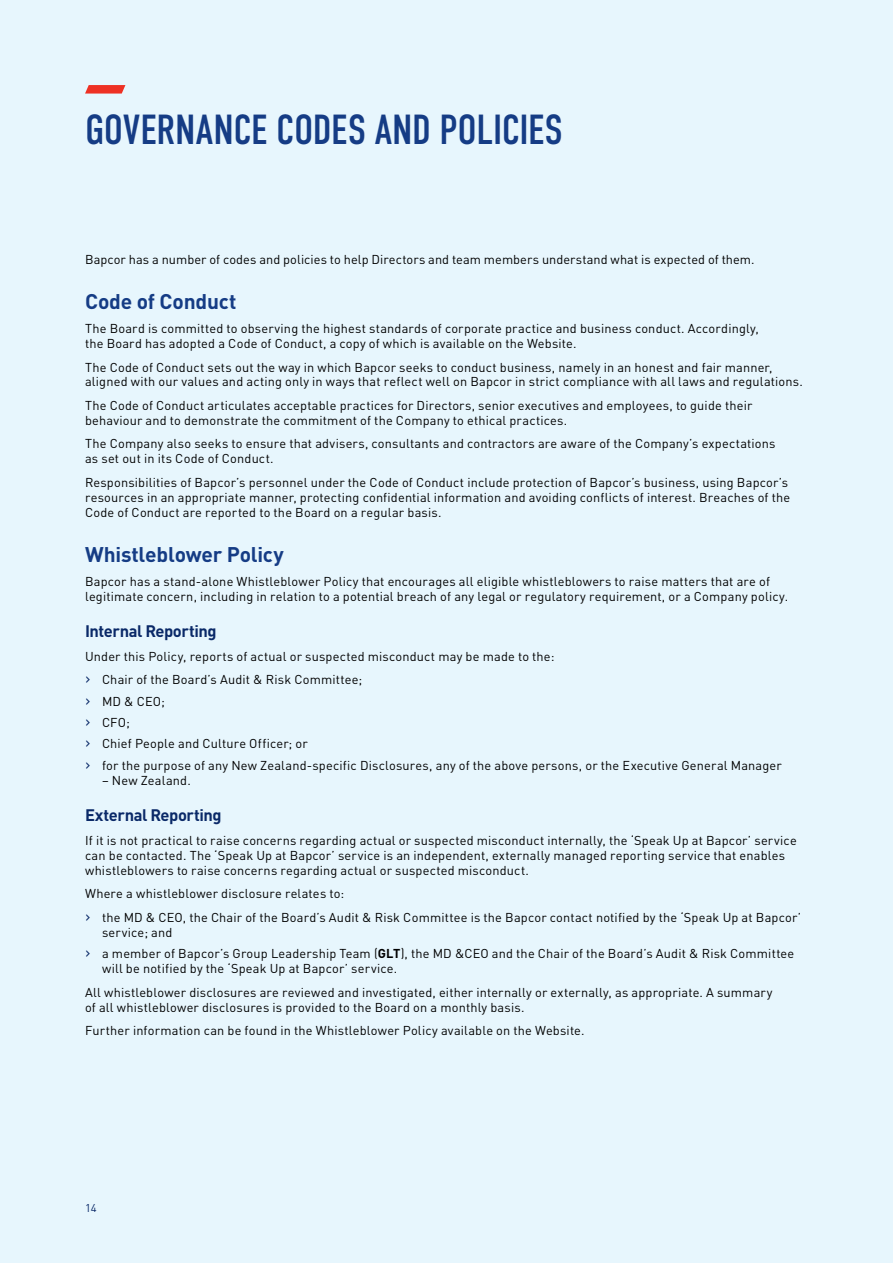
<style>
.page{position:relative;width:893px;height:1263px;background:#fff}
.page>*{position:absolute;margin:0;border:0;box-sizing:border-box;transform-origin:0 0}
.t1{font:42px "DIN Condensed";letter-spacing:-.01em;color:#153c85}
.t2{font:700 21px "DIN";letter-spacing:-.01em;color:#153c85}
.t3{font:700 16.5px "DIN";letter-spacing:-.03em;color:#0a2968}
.t4{font:12.75px/15px "DIN";letter-spacing:.015em;color:#000}
.t5{font:11.25px "DIN";color:#0a2968}
.s1{font-size:16.5px;color:#0a2968}
.s2{font-weight:700}
</style>
<div class="page">
<div style="left:0;top:0;width:892px;height:1263px;background:#e7f6fd"></div>
<svg style="left:85px;top:85px;width:40px;height:9px"></svg>
<h1 class="t1" style="left:85px;top:106px;width:479px">GOVERNANCE CODES AND POLICIES</h1>
<p class="t4" style="left:85px;top:252px;width:671px">Bapcor has a number of codes and policies to help Directors and team members understand what is expected of them.</p>
<h2 class="t2" style="left:85px;top:288px;width:153px">Code of Conduct</h2>
<p class="t4" style="left:85px;top:321px;width:675px">The Board is committed to observing the highest standards of corporate practice and business conduct. Accordingly, the Board has adopted a Code of Conduct, a copy of which is available on the Website.</p>
<p class="t4" style="left:85px;top:359px;width:719px">The Code of Conduct sets out the way in which Bapcor seeks to conduct business, namely in an honest and fair manner, aligned with our values and acting only in ways that reflect well on Bapcor in strict compliance with all laws and regulations.</p>
<p class="t4" style="left:85px;top:398px;width:669px">The Code of Conduct articulates acceptable practices for Directors, senior executives and employees, to guide their behaviour and to demonstrate the commitment of the Company to ethical practices.</p>
<p class="t4" style="left:85px;top:436px;width:692px">The Company also seeks to ensure that advisers, consultants and contractors are aware of the Company’s expectations as set out in its Code of Conduct.</p>
<p class="t4" style="left:85px;top:475px;width:707px">Responsibilities of Bapcor’s personnel under the Code of Conduct include protection of Bapcor’s business, using Bapcor’s resources in an appropriate manner, protecting confidential information and avoiding conflicts of interest. Breaches of the<br>Code of Conduct are reported to the Board on a regular basis.</p>
<h2 class="t2" style="left:85px;top:541px;width:200px">Whistleblower Policy</h2>
<p class="t4" style="left:85px;top:573px;width:705px">Bapcor has a stand‑alone Whistleblower Policy that encourages all eligible whistleblowers to raise matters that are of legitimate concern, including in relation to a potential breach of any legal or regulatory requirement, or a Company policy.</p>
<p class="t3" style="left:85px;top:621px;width:133px">Internal Reporting</p>
<p class="t4" style="left:85px;top:644px;width:471px;line-height:23.5px">Under this Policy, reports of actual or suspected misconduct may be made to the: <span class="s1">›</span> Chair of the Board’s Audit &amp; Risk Committee;</p>
<p class="t4" style="left:85px;top:690px;width:698px;line-height:21.5px"><span class="s1">›</span> MD &amp; CEO;<br><span class="s1">›</span> CFO;<br><span class="s1">›</span> Chief People and Culture Officer; or<br><span class="s1">›</span> for the purpose of any New Zealand‑specific Disclosures, any of the above persons, or the Executive General Manager</p>
<p class="t4" style="left:102px;top:772px;width:90px">– New Zealand.</p>
<p class="t3" style="left:85px;top:805px;width:138px">External Reporting</p>
<p class="t4" style="left:85px;top:832px;width:713px">If it is not practical to raise concerns regarding actual or suspected misconduct internally, the ‘Speak Up at Bapcor’ service can be contacted. The ‘Speak Up at Bapcor’ service is an independent, externally managed reporting service that enables whistleblowers to raise concerns regarding actual or suspected misconduct.</p>
<p class="t4" style="left:85px;top:882px;width:717px;line-height:23.5px">Where a whistleblower disclosure relates to:<br><span class="s1">›</span> the MD &amp; CEO, the Chair of the Board’s Audit &amp; Risk Committee is the Bapcor contact notified by the ‘Speak Up at Bapcor’</p>
<p class="t4" style="left:85px;top:921px;width:711px;line-height:21.5px;text-indent:17px">service; and<br><span class="s1">›</span> a member of Bapcor’s Group Leadership Team (<span class="s2">GLT</span>), the MD &amp;CEO and the Chair of the Board’s Audit &amp; Risk Committee</p>
<p class="t4" style="left:85px;top:957px;width:689px;line-height:23.5px;text-indent:17px">will be notified by the ‘Speak Up at Bapcor’ service.<br>All whistleblower disclosures are reviewed and investigated, either internally or externally, as appropriate. A summary</p>
<p class="t4" style="left:85px;top:995px;width:501px;line-height:23.5px">of all whistleblower disclosures is provided to the Board on a monthly basis.<br>Further information can be found in the Whistleblower Policy available on the Website.</p>
<p class="t5" style="left:85px;top:1201px;width:13px">14</p>
</div>
